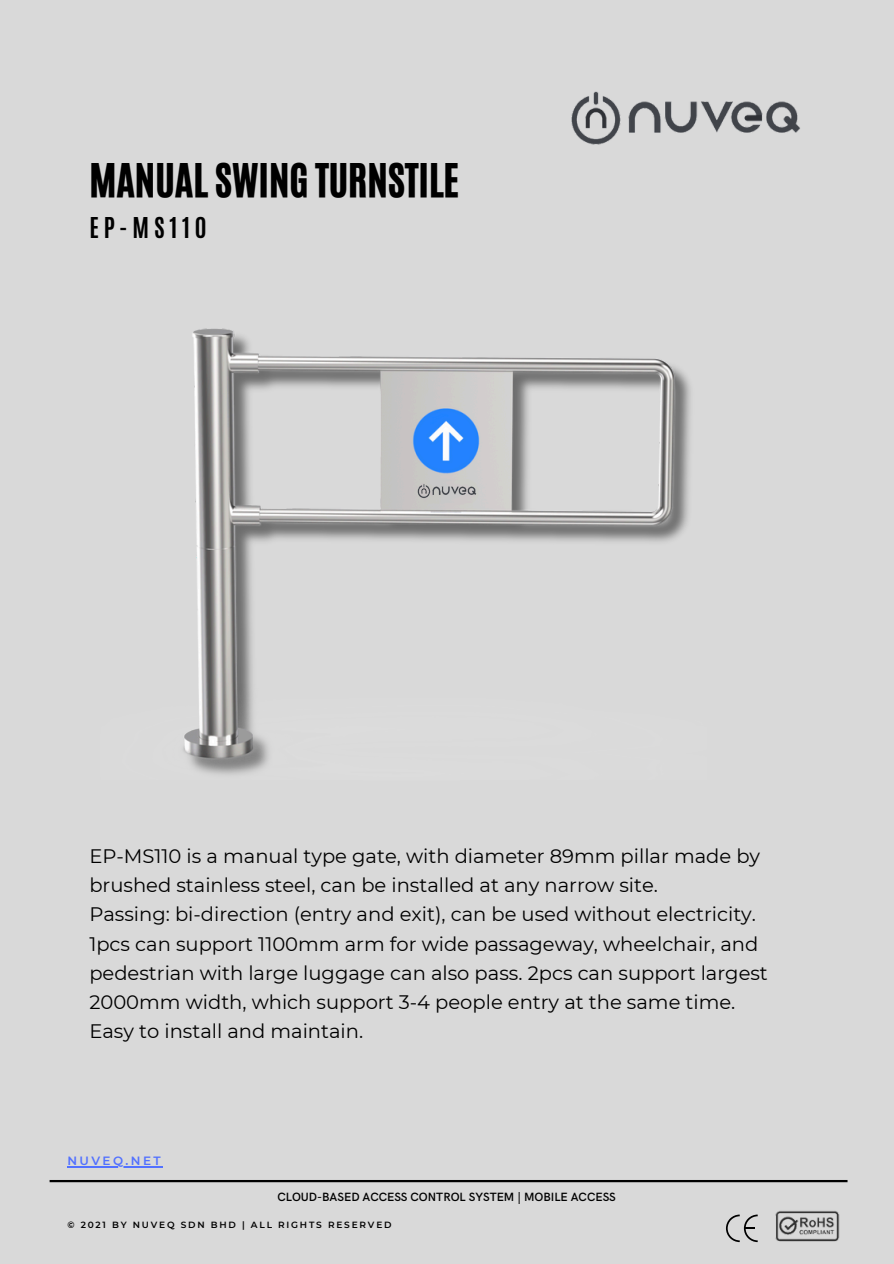
<style>
.page{position:relative;width:894px;height:1264px;background:#fff}
.page>*{position:absolute;margin:0;border:0;box-sizing:border-box;transform-origin:0 0}
.t1{font:39px "CA Generated";color:#000}
.t2{font:700 24px "Antonio";letter-spacing:.2em;color:#000}
.t3{font:19.5px/29.2px "Montserrat";color:#000}
.t4{font:600 12px "HK Grotesk";color:#000}
.t5{font:600 12px "Montserrat";letter-spacing:.2em;color:#5271ff}
.t6{font:600 9px "Montserrat";letter-spacing:.2em;color:#000}
</style>
<div class="page">
<div style="left:0;top:0;width:893px;height:1263px;background:#d9d9d9"></div>
<hr style="left:50px;top:1179px;width:797px;height:3px;background:#000">
<img style="left:571px;top:91px;width:229px;height:54px">
<img style="left:775px;top:1211px;width:64px;height:31px">
<svg style="left:726px;top:1214px;width:31px;height:28px"></svg>
<img style="left:183px;top:328px;width:508px;height:446px">
<hr style="left:67px;top:1166px;width:96px;height:1px;background:#5271ff">
<img style="left:416px;top:481px;width:61px;height:20px">
<h4 class="t1" style="left:89px;top:152px;width:371px">MANUAL SWING TURNSTILE</h4>
<p class="t2" style="left:89px;top:211px;width:119px">EP-MS110</p>
<h4 class="t3" style="left:89px;top:841px;width:679px">EP-MS110 is a manual type gate, with diameter 89mm pillar made by brushed stainless steel, can be installed at any narrow site.<br>Passing: bi-direction (entry and exit), can be used without electricity.<br>1pcs can support 1100mm arm for wide passageway, wheelchair, and pedestrian with large luggage can also pass. 2pcs can support largest 2000mm width, which support 3-4 people entry at the same time.<br>Easy to install and maintain.</h4>
<h3 class="t5" style="left:67px;top:1153px;width:95px">NUVEQ.NET</h3>
<p class="t4" style="left:277px;top:1190px;width:340px">CLOUD-BASED ACCESS CONTROL SYSTEM | MOBILE ACCESS</p>
<p class="t6" style="left:67px;top:1219px;width:325px">© 2021 BY NUVEQ SDN BHD | ALL RIGHTS RESERVED</p>
</div>
